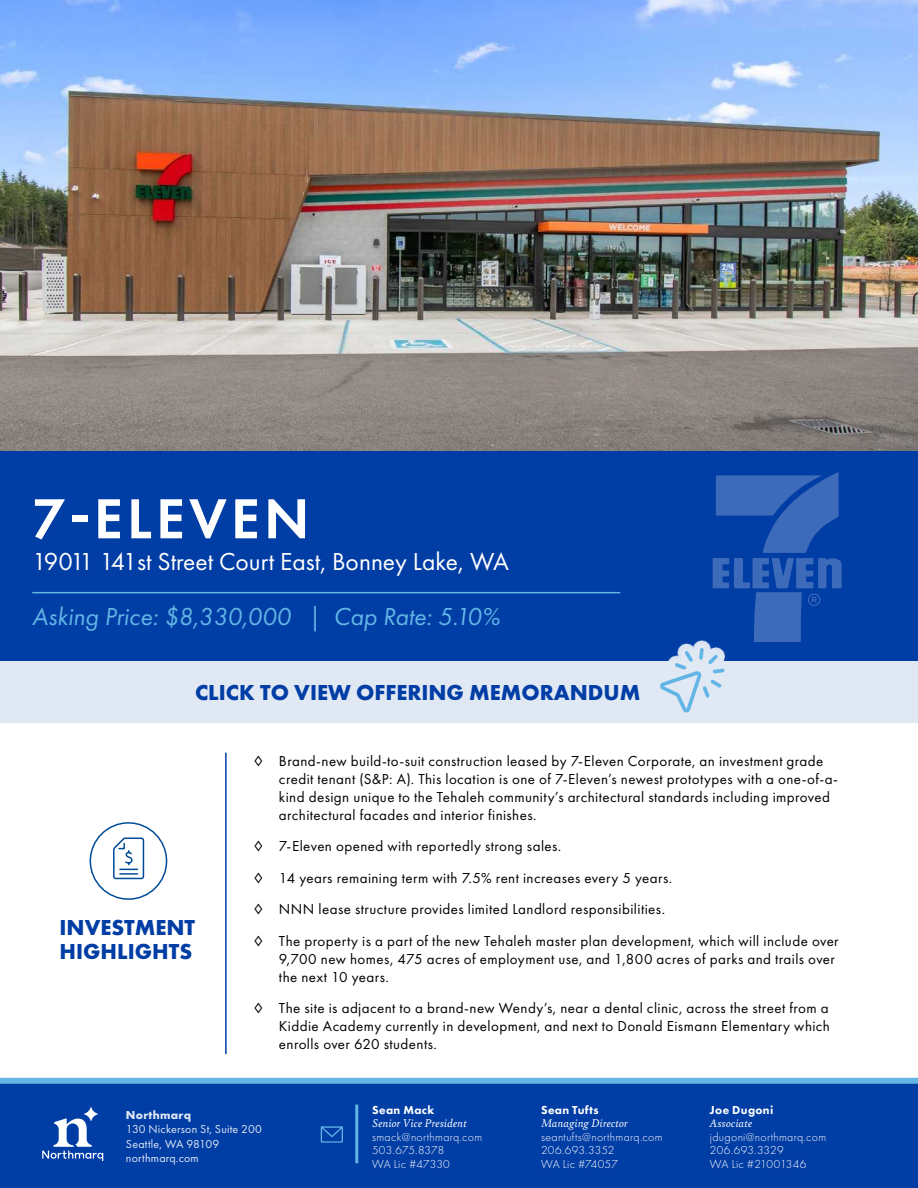
<style>
.page{position:relative;width:918px;height:1188px;background:#fff}
.page>*{position:absolute;margin:0;border:0;box-sizing:border-box;transform-origin:0 0}
.t1{font:600 58.5px "Futura PT";letter-spacing:.07em;color:#fff}
.t2{font:25.5px "Futura PT";color:#fff}
.t3{font:italic 25.5px "Futura PT";color:#62b5e5}
.t4{font:700 22.5px/24px "Futura PT";color:#003da5}
.t5{font:15px/18px "Futura PT";letter-spacing:.025em;color:#000}
.t6{font:300 12px/13.5px "Futura PT";letter-spacing:.025em;color:#fff}
.t7{font:12px/14.4px "Futura PT";letter-spacing:.015em;color:#e0e8f4}
.t8{font:italic 12px "Bely";letter-spacing:.025em;color:#fff}
.t9{font:800 12px "Futura PT";letter-spacing:.03em;color:#fff}
.t10{font:700 12px "Futura PT";letter-spacing:.025em;color:#e0e8f4}
</style>
<div class="page">
<img style="left:0;top:0;width:918px;height:452px">
<div style="left:0;top:452px;width:918px;height:212px;background:#003da5"></div>
<div style="left:0;top:1078px;width:918px;height:110px;background:#003da5"></div>
<hr style="left:32px;top:592px;width:588px;height:1px;background:#62b5e5">
<hr style="left:355px;top:1105px;width:3px;height:58px;background:#62b5e5">
<svg style="left:321px;top:1126px;width:22px;height:17px"></svg>
<svg style="left:42px;top:1118px;width:61px;height:43px"></svg>
<svg style="left:84px;top:1107px;width:14px;height:14px"></svg>
<svg style="left:713px;top:472px;width:129px;height:170px"></svg>
<div style="left:0;top:662px;width:918px;height:61px;background:#e0e8f4"></div>
<svg style="left:652px;top:640px;width:80px;height:22px"></svg>
<svg style="left:660px;top:648px;width:65px;height:65px"></svg>
<hr style="left:225px;top:753px;width:2px;height:301px;background:#003da5">
<svg style="left:89px;top:822px;width:79px;height:78px"></svg>
<h1 class="t1" style="left:32px;top:482px;width:279px">7-ELEVEN</h1>
<h2 class="t2" style="left:32px;top:547px;width:478px">19011 141st Street Court East, Bonney Lake, WA</h2>
<h2 class="t3" style="left:32px;top:602px;width:469px">Asking Price: $8,330,000 | Cap Rate: 5.10%</h2>
<h3 class="t4" style="left:195px;top:680px;width:447px">CLICK TO VIEW OFFERING MEMORANDUM</h3>
<h3 class="t4" style="left:60px;top:915px;width:137px">INVESTMENT<br>HIGHLIGHTS</h3>
<p class="t5" style="left:279px;top:752px;width:561px;text-indent:-26px">◊ Brand-new build-to-suit construction leased by 7-Eleven Corporate, an investment grade credit tenant (S&amp;P: A). This location is one of 7-Eleven’s newest prototypes with a one-of-a&shy;kind design unique to the Tehaleh community’s architectural standards including improved architectural facades and interior finishes.</p>
<p class="t5" style="left:253px;top:830px;width:587px;line-height:31.5px">◊ 7-Eleven opened with reportedly strong sales.<br>◊ 14 years remaining term with 7.5% rent increases every 5 years.<br>◊ NNN lease structure provides limited Landlord responsibilities.<br>◊ The property is a part of the new Tehaleh master plan development, which will include over</p>
<p class="t5" style="left:279px;top:950px;width:558px">9,700 new homes, 475 acres of employment use, and 1,800 acres of parks and trails over the next 10 years.</p>
<p class="t5" style="left:279px;top:999px;width:553px;text-align:justify;text-indent:-26px">◊ The site is adjacent to a brand-new Wendy’s, near a dental clinic, across the street from a Kiddie Academy currently in development, and next to Donald Eismann Elementary which enrolls over 620 students.</p>
<p class="t10" style="left:126px;top:1107px;width:67px">Northmarq</p>
<p class="t7" style="left:126px;top:1122px;width:138px">130 Nickerson St, Suite 200<br>Seattle, WA 98109 northmarq.com</p>
<p class="t9" style="left:372px;top:1102px;width:64px">Sean Mack</p>
<p class="t8" style="left:372px;top:1115px;width:96px">Senior Vice President</p>
<p class="t6" style="left:372px;top:1130px;width:112px">smack@northmarq.com<br>503.675.8378<br>WA Lic #47330</p>
<p class="t9" style="left:541px;top:1102px;width:59px">Sean Tufts</p>
<p class="t8" style="left:541px;top:1115px;width:88px">Managing Director</p>
<p class="t6" style="left:541px;top:1130px;width:123px">seantufts@northmarq.com<br>206.693.3352<br>WA Lic #74057</p>
<p class="t9" style="left:710px;top:1102px;width:65px">Joe Dugoni</p>
<p class="t8" style="left:710px;top:1115px;width:44px">Associate</p>
<p class="t6" style="left:710px;top:1130px;width:118px">jdugoni@northmarq.com<br>206.693.3329<br>WA Lic #21001346</p>
</div>
